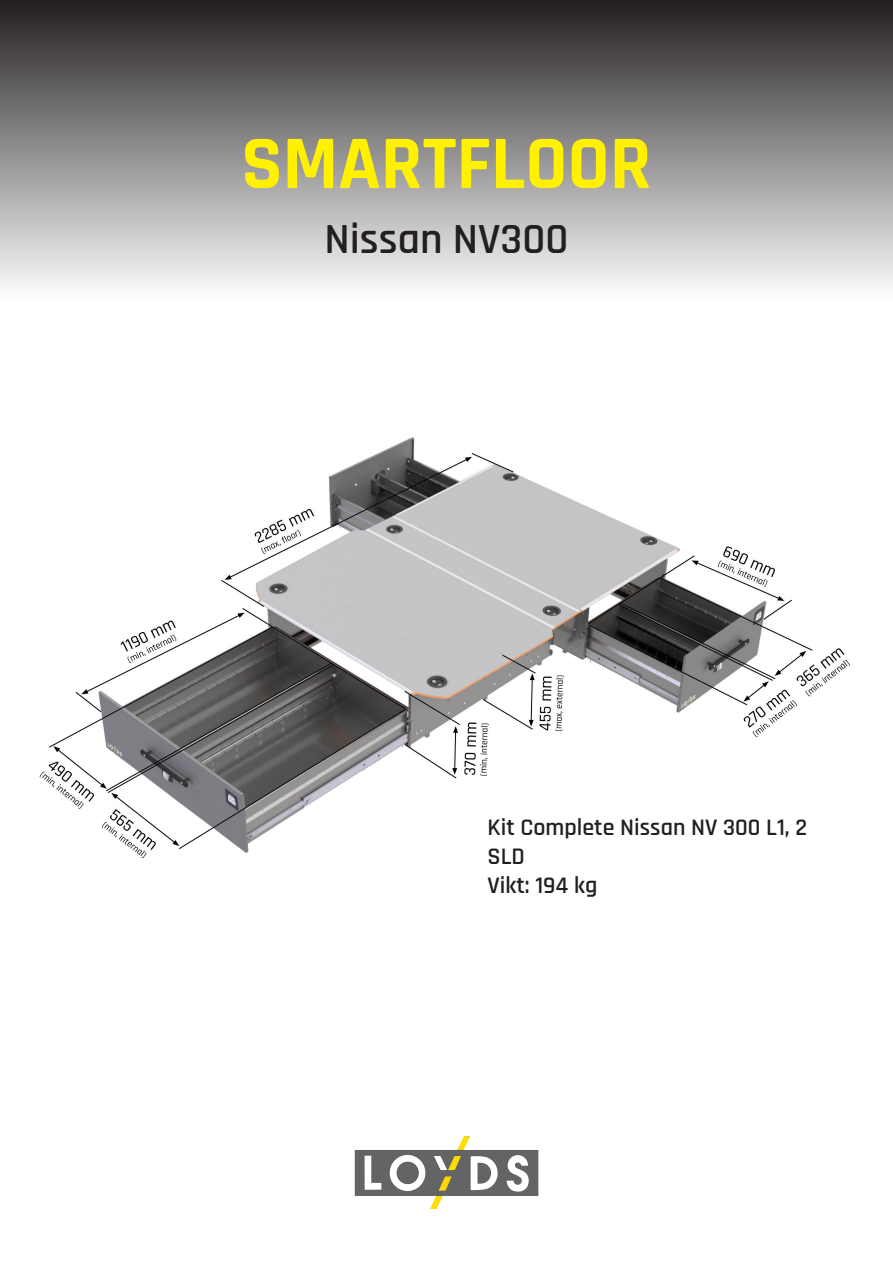
<style>
.page{position:relative;width:893px;height:1263px;background:#fff}
.page>*{position:absolute;margin:0;border:0;box-sizing:border-box;transform-origin:0 0}
.t1{font:700 76.5px "Rajdhani";color:#fff101}
.t2{font:600 43.5px "Rajdhani";color:#231f20}
.t3{font:600 24px/28.8px "Rajdhani";color:#231f20}
</style>
<div class="page">
<img style="left:354px;top:1136px;width:185px;height:73px">
<img style="left:39px;top:437px;width:811px;height:422px">
<div style="left:488px;top:775px;width:326px;height:76px;background:#fff"></div>
<div style="left:0;top:0;width:893px;height:298px;background:linear-gradient(to bottom,#221e1f,#fcfcfc)"></div>
<p class="t1" style="left:241px;top:117px;width:412px">SMARTFLOOR</p>
<p class="t2" style="left:324px;top:213px;width:245px">Nissan NV300</p>
<p class="t3" style="left:488px;top:814px;width:321px">Kit Complete Nissan NV 300 L1, 2<br>SLD</p>
<p class="t3" style="left:488px;top:871px;width:111px">Vikt: 194 kg</p>
</div>
